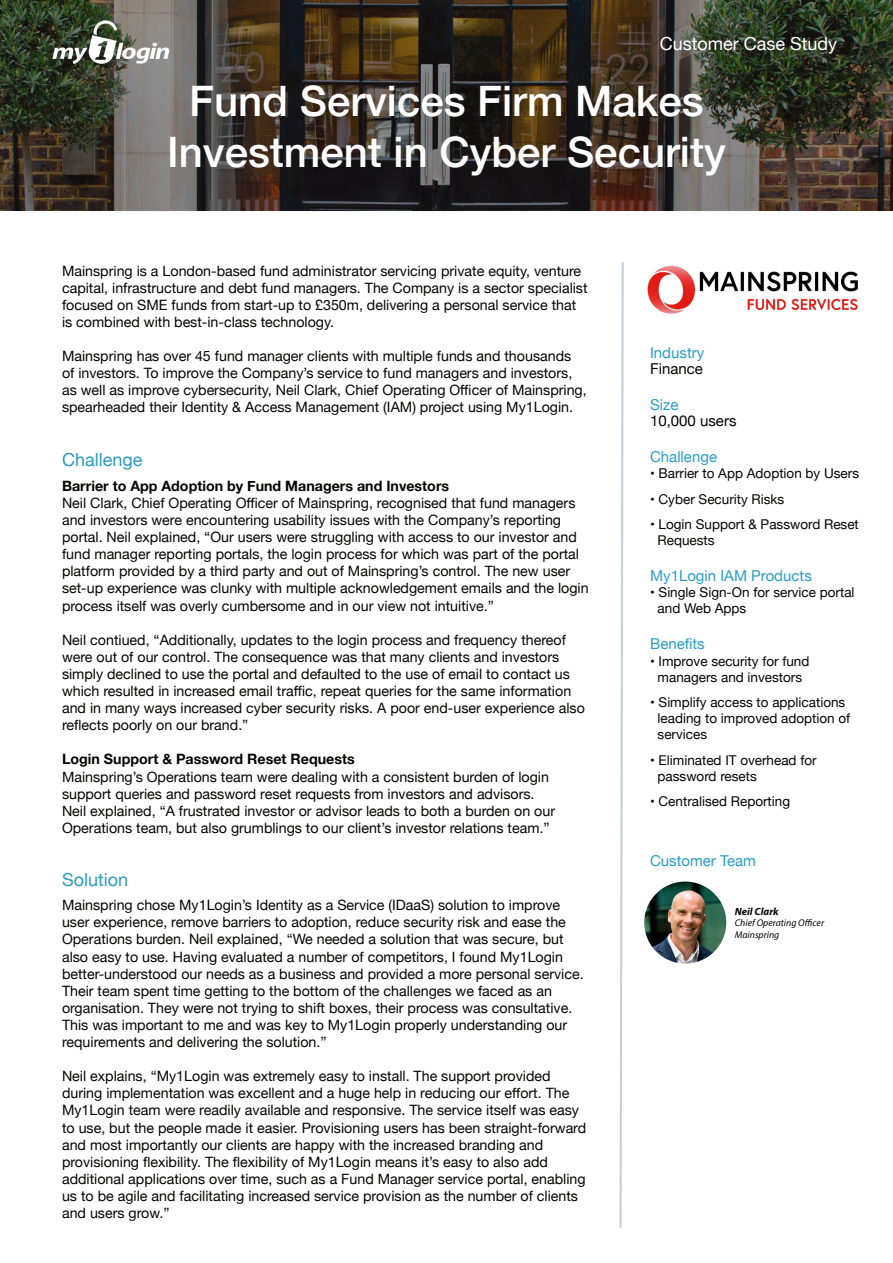
<style>
.page{position:relative;width:893px;height:1263px;background:#fff}
.page>*{position:absolute;margin:0;border:0;box-sizing:border-box;transform-origin:0 0}
.t1{font:500 42px/50.4px "Helvetica Neue";color:#fff;text-align:center}
.t2{font:18px "Helvetica Neue";color:#2b9bc0}
.t3{font:18px "Helvetica Neue";color:#fff}
.t4{font:15px/16.2px "Helvetica Neue";color:#289dc5}
.t5{font:15px/16.2px "Helvetica Neue";color:#040503}
.t6{font:14.25px/17.1px "Helvetica Neue";color:#040503}
.t7{font:13.5px/16.2px "Helvetica Neue";color:#040503}
.t8{font:italic 700 10.5px "Myriad Pro";color:#040503}
.t9{font:italic 9.75px/11.7px "Myriad Pro";color:#040503}
.s1{font-weight:700}
.s2{color:#040503}
.s3{color:#289dc5}
</style>
<div class="page">
<img style="left:0;top:0;width:893px;height:211px">
<svg style="left:619px;top:262px;width:5px;height:966px"></svg>
<img style="left:51px;top:19px;width:120px;height:48px">
<img style="left:644px;top:881px;width:82px;height:82px;border-radius:41px">
<img style="left:647px;top:265px;width:211px;height:49px">
<p class="t3" style="left:660px;top:31px;width:179px">Customer Case Study</p>
<p class="t1" style="left:167px;top:73px;width:560px">Fund Services Firm Makes<br>Investment in Cyber Security</p>
<p class="t6" style="left:62px;top:263px;width:527px">Mainspring is a London-based fund administrator servicing private equity, venture capital, infrastructure and debt fund managers. The Company is a sector specialist focused on SME funds from start-up to £350m, delivering a personal service that is combined with best-in-class technology.</p>
<p class="t6" style="left:62px;top:348px;width:526px">Mainspring has over 45 fund manager clients with multiple funds and thousands of investors. To improve the Company’s service to fund managers and investors, as well as improve cybersecurity, Neil Clark, Chief Operating Officer of Mainspring, spearheaded their Identity &amp; Access Management (IAM) project using My1Login.</p>
<p class="t2" style="left:62px;top:447px;width:82px">Challenge</p>
<p class="t6" style="left:62px;top:478px;width:528px"><span class="s1">Barrier to App Adoption by Fund Managers and Investors<br></span>Neil Clark, Chief Operating Officer of Mainspring, recognised that fund managers and investors were encountering usability issues with the Company’s reporting portal. Neil explained, “Our users were struggling with access to our investor and fund manager reporting portals, the login process for which was part of the portal platform provided by a third party and out of Mainspring’s control. The new user set-up experience was clunky with multiple acknowledgement emails and the login process itself was overly cumbersome and in our view not intuitive.”</p>
<p class="t6" style="left:62px;top:632px;width:524px">Neil contiued, “Additionally, updates to the login process and frequency thereof were out of our control. The consequence was that many clients and investors simply declined to use the portal and defaulted to the use of email to contact us which resulted in increased email traffic, repeat queries for the same information and in many ways increased cyber security risks. A poor end-user experience also reflects poorly on our brand.”</p>
<p class="t6" style="left:62px;top:752px;width:495px"><span class="s1">Login Support &amp; Password Reset Requests<br></span>Mainspring’s Operations team were dealing with a consistent burden of login support queries and password reset requests from investors and advisors.<br>Neil explained, “A frustrated investor or advisor leads to both a burden on our Operations team, but also grumblings to our client’s investor relations team.”</p>
<p class="t2" style="left:62px;top:866px;width:68px">Solution</p>
<p class="t6" style="left:62px;top:897px;width:523px">Mainspring chose My1Login’s Identity as a Service (IDaaS) solution to improve user experience, remove barriers to adoption, reduce security risk and ease the Operations burden. Neil explained, “We needed a solution that was secure, but also easy to use. Having evaluated a number of competitors, I found My1Login better-understood our needs as a business and provided a more personal service.<br>Their team spent time getting to the bottom of the challenges we faced as an organisation. They were not trying to shift boxes, their process was consultative.<br>This was important to me and was key to My1Login properly understanding our requirements and delivering the solution.”</p>
<p class="t6" style="left:62px;top:1068px;width:526px">Neil explains, “My1Login was extremely easy to install. The support provided during implementation was excellent and a huge help in reducing our effort. The My1Login team were readily available and responsive. The service itself was easy to use, but the people made it easier. Provisioning users has been straight-forward and most importantly our clients are happy with the increased branding and provisioning flexibility. The flexibility of My1Login means it’s easy to also add additional applications over time, such as a Fund Manager service portal, enabling us to be agile and facilitating increased service provision as the number of clients and users grow.”</p>
<p class="t4" style="left:650px;top:345px;width:56px">Industry<br><span class="s2">Finance</span></p>
<p class="t5" style="left:650px;top:397px;width:88px"><span class="s3">Size<br></span>10,000 users</p>
<p class="t4" style="left:650px;top:450px;width:68px">Challenge</p>
<p class="t7" style="left:650px;top:466px;width:210px">• Barrier to App Adoption by Users</p>
<p class="t7" style="left:650px;top:491px;width:136px">• Cyber Security Risks</p>
<p class="t7" style="left:658px;top:517px;width:203px;text-indent:-8px">• Login Support &amp; Password Reset<br>Requests</p>
<p class="t4" style="left:650px;top:568px;width:163px">My1Login IAM Products</p>
<p class="t7" style="left:658px;top:585px;width:198px;text-indent:-8px">• Single Sign-On for service portal and Web Apps</p>
<p class="t4" style="left:650px;top:637px;width:56px">Benefits</p>
<p class="t7" style="left:650px;top:653px;width:161px;text-align:center">• Improve security for fund managers and investors</p>
<p class="t7" style="left:658px;top:695px;width:194px;text-indent:-8px">• Simplify access to applications leading to improved adoption of services</p>
<p class="t7" style="left:658px;top:752px;width:160px;text-indent:-8px">• Eliminated IT overhead for password resets</p>
<p class="t7" style="left:650px;top:794px;width:141px">• Centralised Reporting</p>
<p class="t4" style="left:650px;top:854px;width:107px">Customer Team</p>
<p class="t8" style="left:735px;top:904px;width:45px">Neil Clark</p>
<p class="t9" style="left:735px;top:917px;width:91px">Chief Operating Officer<br>Mainspring</p>
</div>
